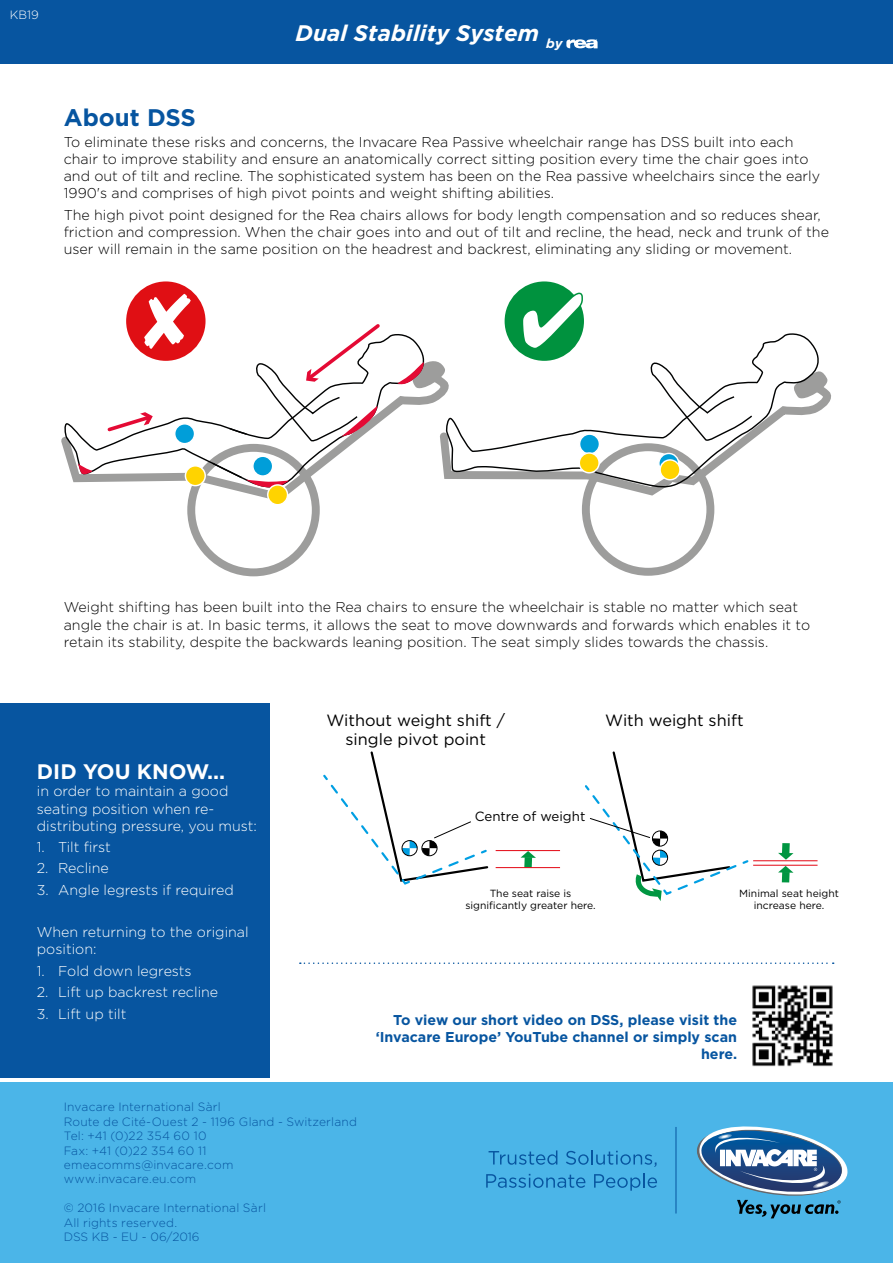
<style>
.page{position:relative;width:893px;height:1263px;background:#fff}
.page>*{position:absolute;margin:0;border:0;box-sizing:border-box;transform-origin:0 0}
.t1{font:700 24px "Gotham";color:#0755a0}
.t2{font:italic 700 22.5px "Gotham";color:#fff}
.t3{font:700 21px "Gotham";color:#fff}
.t4{font:16.35px/19.5px "Gotham";color:#000;text-align:center}
.t5{font:300 14.25px/17.1px "Gotham";color:#000}
.t6{font:300 14.25px/17.1px "Gotham";color:#fff}
.t7{font:700 14.25px/17.1px "Gotham";color:#0755a0;text-align:right}
.t8{font:13.35px "Gotham";color:#000}
.t9{font:300 12px/14.4px "Gotham";letter-spacing:.015em;color:#0755a0}
.t10{font:300 12px "Gotham";color:#fff}
.t11{font:10.35px/12.5px "Gotham";color:#000;text-align:center}
</style>
<div class="page">
<div style="left:0;top:0;width:893px;height:64px;background:#0755a0"></div>
<div style="left:0;top:1082px;width:893px;height:181px;background:#4bb5e8"></div>
<hr style="left:676px;top:1127px;width:1px;height:86px;background:#0755a0">
<svg style="left:489px;top:1150px;width:68px;height:15px"></svg>
<svg style="left:566px;top:1150px;width:90px;height:17px"></svg>
<svg style="left:486px;top:1174px;width:99px;height:14px"></svg>
<svg style="left:594px;top:1173px;width:63px;height:18px"></svg>
<svg style="left:697px;top:1126px;width:150px;height:92px"></svg>
<div style="left:126px;top:281px;width:80px;height:80px;background:#e00f14;border-radius:50%"></div>
<div style="left:187px;top:444px;width:133px;height:132px;border:8px solid #9d9d9c;border-radius:50%"></div>
<div style="left:505px;top:281px;width:79px;height:80px;background:#00923e;border-radius:50%"></div>
<div style="left:582px;top:443px;width:132px;height:133px;border:8px solid #9d9d9c;border-radius:50%"></div>
<svg style="left:566px;top:39px;width:32px;height:9px"></svg>
<img style="left:752px;top:985px;width:81px;height:82px">
<div style="left:524px;top:857px;width:8px;height:11px;background:#009641"></div>
<svg style="left:521px;top:851px;width:15px;height:7px"></svg>
<hr style="left:496px;top:850px;width:64px;height:1px;background:#e30613">
<hr style="left:496px;top:867px;width:64px;height:1px;background:#e30613">
<svg style="left:323px;top:751px;width:166px;height:134px"></svg>
<div style="left:782px;top:872px;width:8px;height:10px;background:#009641"></div>
<svg style="left:778px;top:866px;width:15px;height:7px"></svg>
<hr style="left:753px;top:860px;width:64px;height:1px;background:#e30613">
<hr style="left:753px;top:865px;width:64px;height:1px;background:#e30613">
<svg style="left:584px;top:751px;width:165px;height:150px"></svg>
<div style="left:782px;top:843px;width:8px;height:10px;background:#009641"></div>
<svg style="left:778px;top:853px;width:15px;height:7px"></svg>
<svg style="left:300px;top:962px;width:534px;height:2px"></svg>
<div style="left:0;top:703px;width:269px;height:375px;background:#0755a0"></div>
<svg style="left:61px;top:290px;width:770px;height:215px"></svg>
<p class="t10" style="left:10px;top:7px;width:30px">KB19</p>
<h2 class="t2" style="left:295px;top:18px;width:269px">Dual Stability System <sub>by</sub></h2>
<h1 class="t1" style="left:64px;top:101px;width:134px">About DSS</h1>
<p class="t5" style="left:64px;top:133px;width:758px">To eliminate these risks and concerns, the Invacare Rea Passive wheelchair range has DSS built into each chair to improve stability and ensure an anatomically correct sitting position every time the chair goes into and out of tilt and recline. The sophisticated system has been on the Rea passive wheelchairs since the early 1990's and comprises of high pivot points and weight shifting abilities.</p>
<p class="t5" style="left:64px;top:206px;width:767px">The high pivot point designed for the Rea chairs allows for body length compensation and so reduces shear, friction and compression. When the chair goes into and out of tilt and recline, the head, neck and trunk of the user will remain in the same position on the headrest and backrest, eliminating any sliding or movement.</p>
<p class="t5" style="left:64px;top:598px;width:748px">Weight shifting has been built into the Rea chairs to ensure the wheelchair is stable no matter which seat angle the chair is at. In basic terms, it allows the seat to move downwards and forwards which enables it to retain its stability, despite the backwards leaning position. The seat simply slides towards the chassis.</p>
<p class="t4" style="left:326px;top:710px;width:180px">Without weight shift / single pivot point</p>
<p class="t4" style="left:605px;top:710px;width:140px">With weight shift</p>
<h3 class="t3" style="left:37px;top:758px;width:190px">DID YOU KNOW...</h3>
<p class="t6" style="left:37px;top:782px;width:221px">in order to maintain a good seating position when re&shy;distributing pressure, you must:</p>
<p class="t6" style="left:37px;top:838px;width:76px">1. Tilt first</p>
<p class="t6" style="left:37px;top:859px;width:74px">2. Recline</p>
<p class="t6" style="left:37px;top:881px;width:199px">3. Angle legrests if required</p>
<p class="t6" style="left:37px;top:923px;width:213px">When returning to the original position:</p>
<p class="t6" style="left:37px;top:962px;width:156px">1. Fold down legrests</p>
<p class="t6" style="left:37px;top:983px;width:183px">2. Lift up backrest recline</p>
<p class="t6" style="left:37px;top:1004px;width:91px">3. Lift up tilt</p>
<p class="t9" style="left:64px;top:1100px;width:295px">Invacare International Sàrl<br>Route de Cité-Ouest 2 - 1196 Gland - Switzerland<br>Tel: +41 (0)22 354 60 10<br>Fax: +41 (0)22 354 60 11 emeacomms@invacare.com www.invacare.eu.com</p>
<p class="t9" style="left:64px;top:1200px;width:204px">© 2016 Invacare International Sàrl<br>All rights reserved.<br>DSS KB - EU - 06/2016</p>
<p class="t8" style="left:475px;top:807px;width:112px">Centre of weight</p>
<p class="t11" style="left:465px;top:887px;width:132px">The seat raise is significantly greater here.</p>
<p class="t11" style="left:739px;top:887px;width:101px">Minimal seat height increase here.</p>
<p class="t7" style="left:376px;top:1011px;width:363px">To view our short video on DSS, please visit the ‘Invacare Europe’ YouTube channel or simply scan here.</p>
</div>
